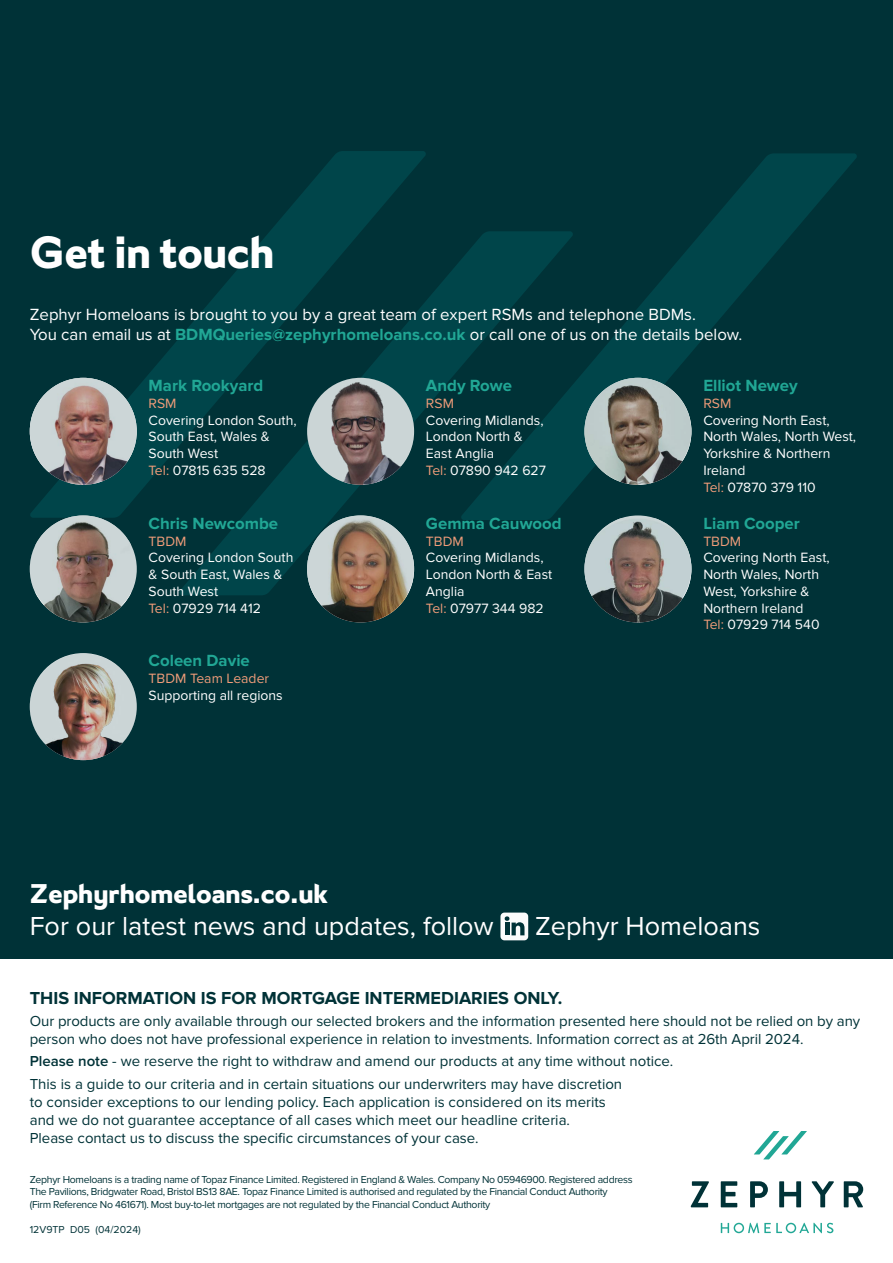
<style>
.page{position:relative;width:893px;height:1263px;background:#fff}
.page>*{position:absolute;margin:0;border:0;box-sizing:border-box;transform-origin:0 0}
.t1{font:700 45px "London";color:#fff}
.t2{font:27px "Proxima Nova";color:#fff}
.t3{font:700 27px "London";color:#fff}
.t4{font:700 18px "Proxima Nova";color:#003237}
.t5{font:16.8px/20.1px "Proxima Nova";color:#fff}
.t6{font:700 16.8px "Proxima Nova";color:#21a795}
.t7{font:15px/18px "Proxima Nova";color:#003237}
.t8{font:13.95px/16.8px "Proxima Nova";color:#fff}
.t9{font:13.95px "Proxima Nova";color:#ef9c79}
.t10{font:10.5px/12.6px "Proxima Nova";letter-spacing:-.03em;color:#003237}
.t11{font:10.5px "Proxima Nova";color:#003237}
.s1{font-weight:700;color:#21a795}
.s2{color:#ef9c79}
.s3{font-weight:600}
</style>
<div class="page">
<div style="left:0;top:0;width:893px;height:959px;background:#003237"></div>
<svg style="left:29px;top:151px;width:397px;height:367px"></svg>
<svg style="left:574px;top:153px;width:283px;height:337px"></svg>
<svg style="left:178px;top:231px;width:396px;height:364px"></svg>
<svg style="left:754px;top:1131px;width:53px;height:28px"></svg>
<svg style="left:691px;top:1181px;width:18px;height:26px"></svg>
<svg style="left:721px;top:1181px;width:16px;height:26px"></svg>
<svg style="left:750px;top:1181px;width:18px;height:26px"></svg>
<svg style="left:779px;top:1181px;width:22px;height:26px"></svg>
<svg style="left:811px;top:1181px;width:23px;height:26px"></svg>
<svg style="left:844px;top:1181px;width:19px;height:26px"></svg>
<svg style="left:721px;top:1223px;width:112px;height:10px"></svg>
<div style="left:500px;top:912px;width:28px;height:28px;background:#fbfbfb;border-radius:4px"></div>
<svg style="left:505px;top:916px;width:19px;height:19px"></svg>
<img style="left:36px;top:515px;width:95px;height:107px">
<img style="left:585px;top:519px;width:106px;height:103px">
<svg style="left:30px;top:378px;width:107px;height:107px;background:#a89a97"></svg>
<svg style="left:307px;top:378px;width:107px;height:107px;background:#999494"></svg>
<svg style="left:584px;top:378px;width:107px;height:107px;background:#94948e"></svg>
<svg style="left:30px;top:515px;width:107px;height:107px;background:#9b948f"></svg>
<svg style="left:307px;top:515px;width:107px;height:107px;background:#988776"></svg>
<svg style="left:584px;top:515px;width:107px;height:107px;background:#8e8b89"></svg>
<img style="left:30px;top:653px;width:107px;height:107px;border-radius:50%">
<h1 class="t1" style="left:30px;top:225px;width:246px">Get in touch</h1>
<p class="t5" style="left:30px;top:305px;width:714px">Zephyr Homeloans is brought to you by a great team of expert RSMs and telephone BDMs.<br>You can email us at <span class="s1">BDMQueries@zephyrhomeloans.co.uk</span> or call one of us on the details below.</p>
<p class="t6" style="left:149px;top:376px;width:116px">Mark Rookyard</p>
<p class="t9" style="left:149px;top:395px;width:29px">RSM</p>
<p class="t8" style="left:149px;top:412px;width:150px">Covering London South,<br>South East, Wales &amp;<br>South West<br><span class="s2">Tel:</span> 07815 635 528</p>
<p class="t6" style="left:703px;top:376px;width:96px">Elliot Newey</p>
<p class="t9" style="left:703px;top:395px;width:29px">RSM</p>
<p class="t8" style="left:703px;top:412px;width:154px">Covering North East,<br>North Wales, North West,<br>Yorkshire &amp; Northern<br>Ireland<br><span class="s2">Tel:</span> 07870 379 110</p>
<p class="t6" style="left:426px;top:376px;width:87px">Andy Rowe</p>
<p class="t9" style="left:426px;top:395px;width:29px">RSM</p>
<p class="t8" style="left:426px;top:412px;width:122px">Covering Midlands,<br>London North &amp;<br>East Anglia<br><span class="s2">Tel:</span> 07890 942 627</p>
<p class="t6" style="left:149px;top:513px;width:131px">Chris Newcombe</p>
<p class="t9" style="left:149px;top:533px;width:39px">TBDM</p>
<p class="t8" style="left:149px;top:549px;width:146px">Covering London South &amp; South East, Wales &amp;<br>South West<br><span class="s2">Tel:</span> 07929 714 412</p>
<p class="t6" style="left:149px;top:651px;width:103px">Coleen Davie</p>
<p class="t9" style="left:149px;top:670px;width:122px">TBDM Team Leader</p>
<p class="t8" style="left:149px;top:687px;width:136px">Supporting all regions</p>
<p class="t6" style="left:426px;top:513px;width:137px">Gemma Cauwood</p>
<p class="t9" style="left:426px;top:533px;width:39px">TBDM</p>
<p class="t8" style="left:426px;top:549px;width:128px">Covering Midlands,<br>London North &amp; East<br>Anglia<br><span class="s2">Tel:</span> 07977 344 982</p>
<p class="t6" style="left:703px;top:513px;width:98px">Liam Cooper</p>
<p class="t9" style="left:703px;top:533px;width:39px">TBDM</p>
<p class="t8" style="left:703px;top:549px;width:128px">Covering North East,<br>North Wales, North<br>West, Yorkshire &amp;<br>Northern Ireland<br><span class="s2">Tel:</span> 07929 714 540</p>
<h2 class="t3" style="left:30px;top:877px;width:299px">Zephyrhomeloans.co.uk</h2>
<h2 class="t2" style="left:30px;top:910px;width:465px">For our latest news and updates, follow</h2>
<h2 class="t2" style="left:535px;top:910px;width:227px">Zephyr Homeloans</h2>
<p class="t4" style="left:30px;top:987px;width:534px">THIS INFORMATION IS FOR MORTGAGE INTERMEDIARIES ONLY.</p>
<p class="t7" style="left:30px;top:1012px;width:832px">Our products are only available through our selected brokers and the information presented here should not be relied on by any person who does not have professional experience in relation to investments. Information correct as at 26th April 2024.</p>
<p class="t7" style="left:30px;top:1050px;width:645px;line-height:22.2px"><span class="s3">Please note</span> - we reserve the right to withdraw and amend our products at any time without notice.<br>This is a guide to our criteria and in certain situations our underwriters may have discretion</p>
<p class="t7" style="left:30px;top:1093px;width:578px">to consider exceptions to our lending policy. Each application is considered on its merits and we do not guarantee acceptance of all cases which meet our headline criteria.<br>Please contact us to discuss the specific circumstances of your case.</p>
<p class="t10" style="left:30px;top:1173px;width:604px">Zephyr Homeloans is a trading name of Topaz Finance Limited. Registered in England &amp; Wales. Company No 05946900. Registered address<br>The Pavilions, Bridgwater Road, Bristol BS13 8AE. Topaz Finance Limited is authorised and regulated by the Financial Conduct Authority<br>(Firm Reference No 461671). Most buy-to-let mortgages are not regulated by the Financial Conduct Authority</p>
<p class="t11" style="left:30px;top:1224px;width:113px">12V9TP D05 (04/2024)</p>
</div>
